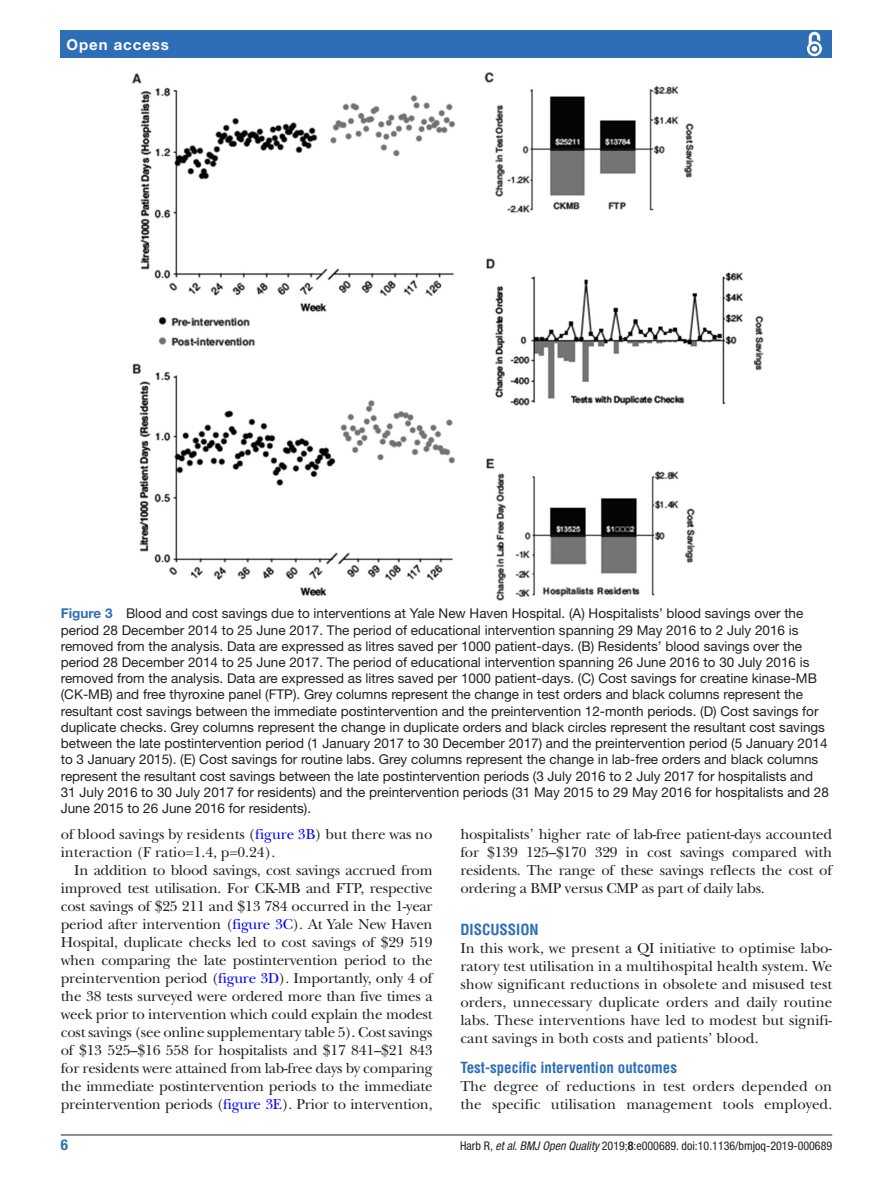
<style>
.page{position:relative;width:893px;height:1191px;background:#fff}
.page>*{position:absolute;margin:0;border:0;box-sizing:border-box;transform-origin:0 0}
.t1{font:15px/18px "New Baskerville";color:#231f20;text-align:justify}
.t2{font:700 condensed 15px "Helvetica LT Std";color:#2e6eb7}
.t3{font:700 15px "Helvetica Neue LT Std";letter-spacing:.065em;color:#fff}
.t4{font:700 condensed 15px "Helvetica Neue LT Std";color:#2e6eb7}
.t5{font:13.5px/16.2px "Helvetica Neue LT Std";color:#231f20}
.t6{font:condensed 12px "Helvetica Neue LT Std";color:#231f20}
.s1{font-weight:700;color:#2e6eb7}
.s2{color:#00f}
.s3{font-style:italic}
.s4{font-weight:700}
</style>
<div class="page">
<hr style="left:61px;top:1134px;width:771px;height:1px;background:#231f20">
<div style="left:61px;top:31px;width:771px;height:27px;background:#2e6eb7"></div>
<svg style="left:807px;top:31px;width:15px;height:26px"></svg>
<img style="left:129px;top:73px;width:635px;height:528px">
<p class="t3" style="left:66px;top:35px;width:104px">Open access</p>
<p class="t5" style="left:61px;top:605px;width:770px"><span class="s1">Figure 3</span> Blood and cost savings due to interventions at Yale New Haven Hospital. (A) Hospitalists’ blood savings over the period 28 December 2014 to 25 June 2017. The period of educational intervention spanning 29 May 2016 to 2 July 2016 is removed from the analysis. Data are expressed as litres saved per 1000 patient-days. (B) Residents’ blood savings over the period 28 December 2014 to 25 June 2017. The period of educational intervention spanning 26 June 2016 to 30 July 2016 is removed from the analysis. Data are expressed as litres saved per 1000 patient-days. (C) Cost savings for creatine kinase-MB (CK-MB) and free thyroxine panel (FTP). Grey columns represent the change in test orders and black columns represent the resultant cost savings between the immediate postintervention and the preintervention 12-month periods. (D) Cost savings for duplicate checks. Grey columns represent the change in duplicate orders and black circles represent the resultant cost savings between the late postintervention period (1 January 2017 to 30 December 2017) and the preintervention period (5 January 2014 to 3 January 2015). (E) Cost savings for routine labs. Grey columns represent the change in lab-free orders and black columns represent the resultant cost savings between the late postintervention periods (3 July 2016 to 2 July 2017 for hospitalists and 31 July 2016 to 30 July 2017 for residents) and the preintervention periods (31 May 2015 to 29 May 2016 for hospitalists and 28<br>June 2015 to 26 June 2016 for residents).</p>
<p class="t1" style="left:61px;top:825px;width:373px">of blood savings by residents (<span class="s2">figure 3B</span>) but there was no interaction (F ratio=1.4, p=0.24).</p>
<p class="t1" style="left:61px;top:861px;width:373px;text-indent:14px">In addition to blood savings, cost savings accrued from improved test utilisation. For CK-MB and FTP, respective cost savings of $25 211 and $13 784 occurred in the 1-year period after intervention (<span class="s2">figure 3C</span>). At Yale New Haven Hospital, duplicate checks led to cost savings of $29 519 when comparing the late postintervention period to the preintervention period (<span class="s2">figure 3D</span>). Importantly, only 4 of the 38 tests surveyed were ordered more than five times a week prior to intervention which could explain the modest cost savings (see online supplementary table 5). Cost savings of $13 525–$16 558 for hospitalists and $17 841–$21 843 for residents were attained from lab-free days by comparing the immediate postintervention periods to the immediate preintervention periods (<span class="s2">figure 3E</span>). Prior to intervention,</p>
<p class="t1" style="left:460px;top:825px;width:373px">hospitalists’ higher rate of lab-free patient-days accounted for $139 125–$170 329 in cost savings compared with residents. The range of these savings reflects the cost of ordering a BMP versus CMP as part of daily labs.</p>
<p class="t2" style="left:460px;top:920px;width:80px">Discussion</p>
<p class="t1" style="left:460px;top:939px;width:373px">In this work, we present a QI initiative to optimise labo&shy;ratory test utilisation in a multihospital health system. We show significant reductions in obsolete and misused test orders, unnecessary duplicate orders and daily routine labs. These interventions have led to modest but signifi&shy;cant savings in both costs and patients’ blood.</p>
<p class="t2" style="left:460px;top:1058px;width:218px">Test-specific intervention outcomes</p>
<p class="t1" style="left:460px;top:1077px;width:373px">The degree of reductions in test orders depended on the specific utilisation management tools employed.</p>
<p class="t4" style="left:61px;top:1135px;width:9px">6</p>
<p class="t6" style="left:460px;top:1138px;width:374px">Harb R, <span class="s3">et al</span>. <span class="s3">BMJ Open Quality</span> 2019;<span class="s4">8</span>:e000689. doi:10.1136/bmjoq-2019-000689</p>
</div>
